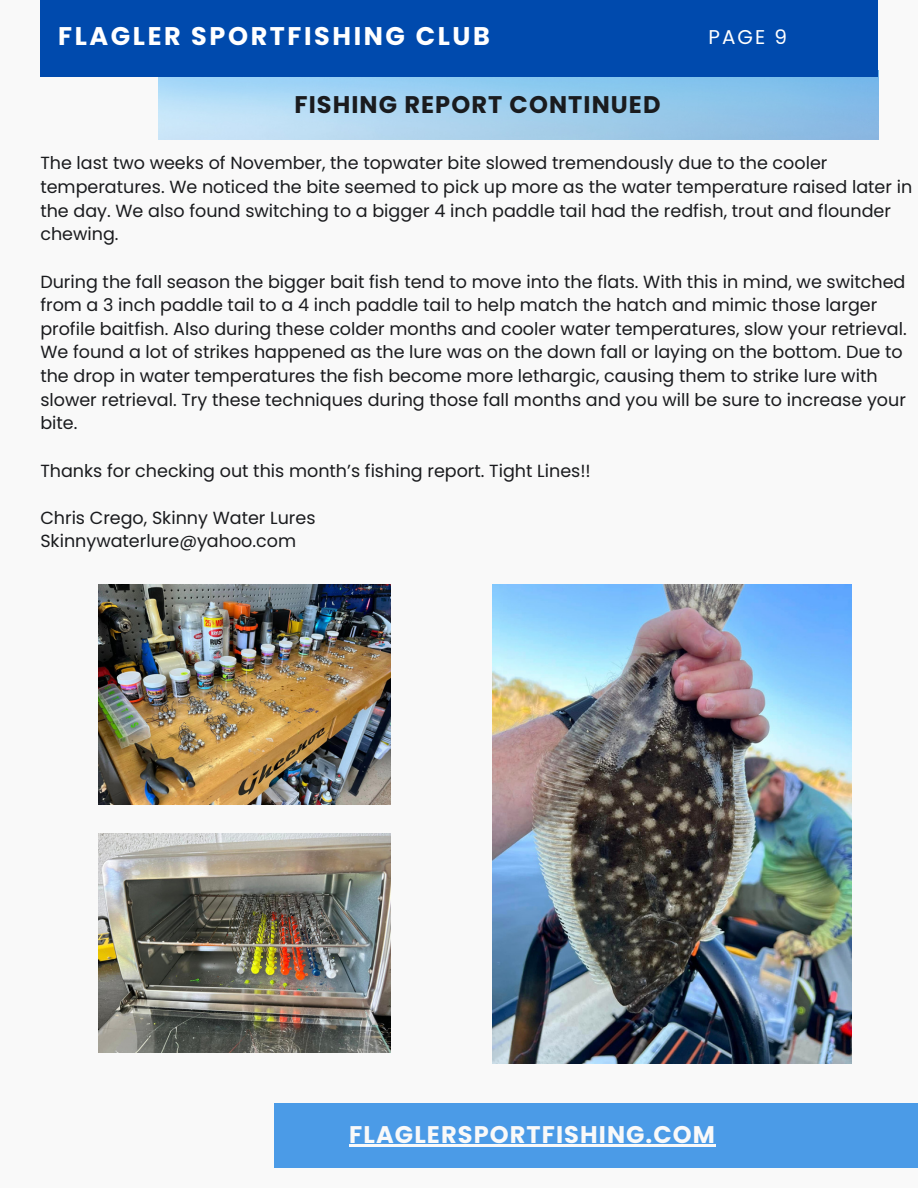
<style>
.page{position:relative;width:918px;height:1188px;background:#f9f9f9}
.page>*{position:absolute;margin:0;border:0;box-sizing:border-box;transform-origin:0 0}
.t1{font:700 25.5px "Poppins";letter-spacing:.1em;color:#fff}
.t2{font:700 24px "Poppins";letter-spacing:.045em;color:#f9f9f9}
.t3{font:700 24px "Poppins";letter-spacing:.045em;color:#1a1b1e}
.t4{font:19.95px "Poppins";color:#fff}
.t5{font:17.55px/23.7px "Poppins";color:#1a1b1e}
</style>
<div class="page">
<div style="left:40px;top:0;width:838px;height:77px;background:#004aad"></div>
<div style="left:274px;top:1103px;width:644px;height:65px;background:#4b9be7"></div>
<img style="left:98px;top:585px;width:293px;height:219px">
<img style="left:493px;top:585px;width:359px;height:479px">
<img style="left:98px;top:833px;width:293px;height:220px">
<hr style="left:349px;top:1145px;width:367px;height:2px;background:#f9f9f9">
<p class="t1" style="left:58px;top:18px;width:433px">FLAGLER SPORTFISHING CLUB</p>
<p class="t4" style="left:709px;top:23px;width:80px">PAGE 9</p>
<p class="t3" style="left:294px;top:88px;width:368px">FISHING REPORT CONTINUED</p>
<p class="t5" style="left:40px;top:151px;width:873px">The last two weeks of November, the topwater bite slowed tremendously due to the cooler temperatures. We noticed the bite seemed to pick up more as the water temperature raised later in the day. We also found switching to a bigger 4 inch paddle tail had the redfish, trout and flounder chewing.</p>
<p class="t5" style="left:40px;top:270px;width:868px">During the fall season the bigger bait fish tend to move into the flats. With this in mind, we switched from a 3 inch paddle tail to a 4 inch paddle tail to help match the hatch and mimic those larger profile baitfish. Also during these colder months and cooler water temperatures, slow your retrieval.<br>We found a lot of strikes happened as the lure was on the down fall or laying on the bottom. Due to the drop in water temperatures the fish become more lethargic, causing them to strike lure with slower retrieval. Try these techniques during those fall months and you will be sure to increase your bite.</p>
<p class="t5" style="left:40px;top:459px;width:552px">Thanks for checking out this month’s fishing report. Tight Lines!!</p>
<p class="t5" style="left:40px;top:506px;width:277px">Chris Crego, Skinny Water Lures</p>
<p class="t5" style="left:40px;top:529px;width:257px">Skinnywaterlure@yahoo.com</p>
<p class="t2" style="left:349px;top:1117px;width:367px">FLAGLERSPORTFISHING.COM</p>
</div>
